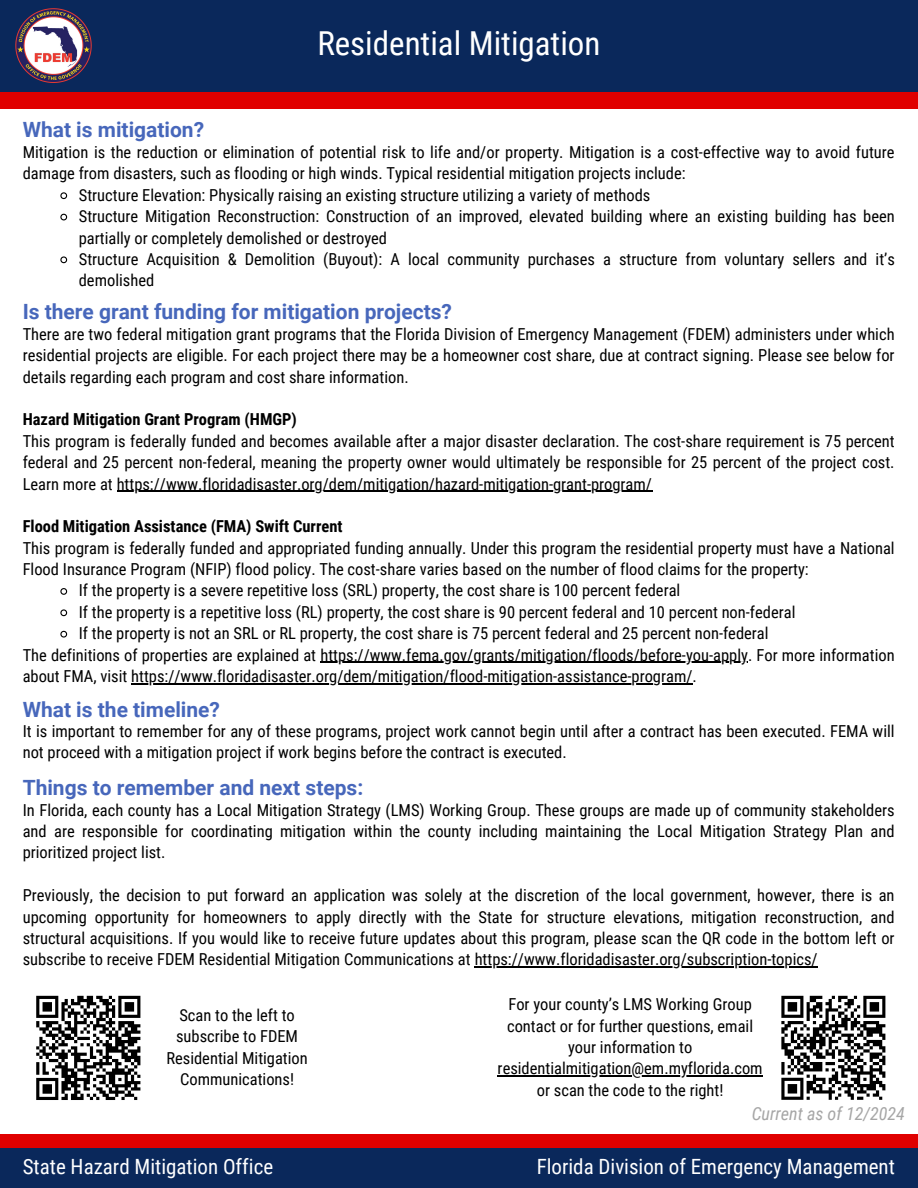
<style>
.page{position:relative;width:918px;height:1188px;background:#fff}
.page>*{position:absolute;margin:0;border:0;box-sizing:border-box;transform-origin:0 0}
.t1{font:33px "Roboto Condensed";color:#fff}
.t2{font:700 21px "Roboto";color:#4767bb}
.t3{font:21px "Roboto Condensed";color:#fff}
.t4{font:italic 18px "Roboto Condensed";color:#a6a6a6}
.t5{font:16.5px/21.3px "Roboto Condensed";color:#000}
.t6{font:700 16.5px "Roboto Condensed";color:#000}
.s1{font-weight:700}
</style>
<div class="page">
<div style="left:0;top:17px;width:918px;height:91px;background:#e00000"></div>
<div style="left:0;top:0;width:918px;height:92px;background:#0a285b"></div>
<img style="left:15px;top:8px;width:77px;height:75px">
<div style="left:0;top:1135px;width:918px;height:53px;background:#e00000"></div>
<div style="left:0;top:1149px;width:918px;height:39px;background:#0a285b"></div>
<svg style="left:60px;top:192px;width:8px;height:8px"></svg>
<svg style="left:60px;top:213px;width:8px;height:8px"></svg>
<svg style="left:60px;top:256px;width:8px;height:8px"></svg>
<hr style="left:117px;top:491px;width:535px;height:1px;background:#000">
<svg style="left:60px;top:588px;width:8px;height:7px"></svg>
<svg style="left:60px;top:609px;width:8px;height:8px"></svg>
<svg style="left:60px;top:630px;width:8px;height:8px"></svg>
<hr style="left:320px;top:662px;width:428px;height:1px;background:#000">
<hr style="left:131px;top:683px;width:562px;height:1px;background:#000">
<hr style="left:475px;top:966px;width:343px;height:2px;background:#000">
<svg style="left:36px;top:995px;width:105px;height:105px"></svg>
<hr style="left:498px;top:1075px;width:265px;height:2px;background:#000">
<svg style="left:781px;top:995px;width:105px;height:105px"></svg>
<h1 class="t1" style="left:317px;top:25px;width:285px">Residential Mitigation</h1>
<p class="t2" style="left:23px;top:118px;width:183px">What is mitigation?</p>
<h2 class="t5" style="left:23px;top:142px;width:873px">Mitigation is the reduction or elimination of potential risk to life and/or property. Mitigation is a cost-effective way to avoid future damage from disasters, such as flooding or high winds. Typical residential mitigation projects include:</h2>
<p class="t5" style="left:79px;top:184px;width:818px">Structure Elevation: Physically raising an existing structure utilizing a variety of methods<br>Structure Mitigation Reconstruction: Construction of an improved, elevated building where an existing building has been partially or completely demolished or destroyed<br>Structure Acquisition &amp; Demolition (Buyout): A local community purchases a structure from voluntary sellers and it’s demolished</p>
<h2 class="t2" style="left:23px;top:300px;width:431px">Is there grant funding for mitigation projects?</h2>
<p class="t5" style="left:23px;top:324px;width:873px;text-align:justify">There are two federal mitigation grant programs that the Florida Division of Emergency Management (FDEM) administers under which residential projects are eligible. For each project there may be a homeowner cost share, due at contract signing. Please see below for details regarding each program and cost share information.</p>
<p class="t6" style="left:23px;top:410px;width:276px">Hazard Mitigation Grant Program (HMGP)</p>
<p class="t5" style="left:23px;top:431px;width:874px;text-align:justify">This program is federally funded and becomes available after a major disaster declaration. The cost-share requirement is 75 percent federal and 25 percent non-federal, meaning the property owner would ultimately be responsible for 25 percent of the project cost.<br>Learn more at https://www.floridadisaster.org/dem/mitigation/hazard-mitigation-grant-program/</p>
<p class="t5" style="left:23px;top:516px;width:874px"><span class="s1">Flood Mitigation Assistance (FMA) Swift Current<br></span>This program is federally funded and appropriated funding annually. Under this program the residential property must have a National<br>Flood Insurance Program (NFIP) flood policy. The cost-share varies based on the number of flood claims for the property:</p>
<p class="t5" style="left:79px;top:580px;width:718px">If the property is a severe repetitive loss (SRL) property, the cost share is 100 percent federal<br>If the property is a repetitive loss (RL) property, the cost share is 90 percent federal and 10 percent non-federal</p>
<p class="t5" style="left:79px;top:623px;width:691px">If the property is not an SRL or RL property, the cost share is 75 percent federal and 25 percent non-federal</p>
<p class="t5" style="left:23px;top:644px;width:874px">The definitions of properties are explained at https://www.fema.gov/grants/mitigation/floods/before-you-apply. For more information</p>
<p class="t5" style="left:23px;top:666px;width:676px">about FMA, visit https://www.floridadisaster.org/dem/mitigation/flood-mitigation-assistance-program/.</p>
<p class="t2" style="left:23px;top:698px;width:199px">What is the timeline?</p>
<p class="t5" style="left:23px;top:721px;width:873px">It is important to remember for any of these programs, project work cannot begin until after a contract has been executed. FEMA will not proceed with a mitigation project if work begins before the contract is executed.</p>
<p class="t2" style="left:23px;top:776px;width:342px">Things to remember and next steps:</p>
<p class="t5" style="left:23px;top:799px;width:873px;text-align:justify">In Florida, each county has a Local Mitigation Strategy (LMS) Working Group. These groups are made up of community stakeholders and are responsible for coordinating mitigation within the county including maintaining the Local Mitigation Strategy Plan and prioritized project list.</p>
<h2 class="t5" style="left:23px;top:885px;width:873px;text-align:justify">Previously, the decision to put forward an application was solely at the discretion of the local government, however, there is an upcoming opportunity for homeowners to apply directly with the State for structure elevations, mitigation reconstruction, and structural acquisitions. If you would like to receive future updates about this program, please scan the QR code in the bottom left or subscribe to receive FDEM Residential Mitigation Communications at https://www.floridadisaster.org/subscription-topics/</h2>
<p class="t5" style="left:166px;top:1005px;width:143px;text-align:center">Scan to the left to subscribe to FDEM<br>Residential Mitigation<br>Communications!</p>
<p class="t5" style="left:507px;top:994px;width:248px;text-align:center">For your county’s LMS Working Group contact or for further questions, email your information to</p>
<p class="t5" style="left:498px;top:1058px;width:267px;text-align:center">residentialmitigation@em.myflorida.com or scan the code to the right!</p>
<h3 class="t4" style="left:752px;top:1103px;width:155px">Current as of 12/2024</h3>
<h2 class="t3" style="left:23px;top:1154px;width:252px">State Hazard Mitigation Office</h2>
<p class="t3" style="left:537px;top:1154px;width:360px">Florida Division of Emergency Management</p>
</div>
